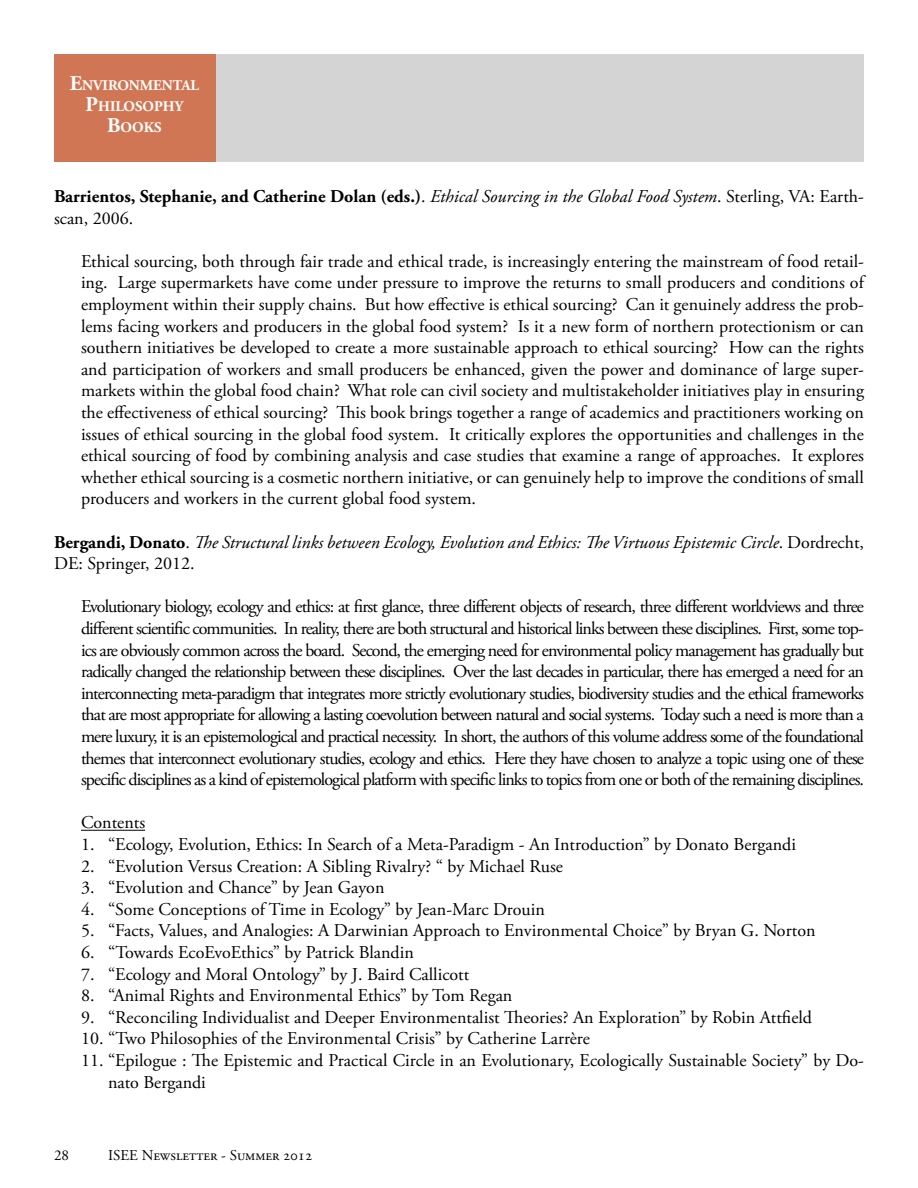
<style>
.page{position:relative;width:918px;height:1188px;background:#fff}
.page>*{position:absolute;margin:0;border:0;box-sizing:border-box;transform-origin:0 0}
.t1{font:18px/21.6px "Adobe Garamond Pro";letter-spacing:-.01em;color:#000;text-align:justify}
.t2{font:italic 18px/21.6px "Adobe Garamond Pro";color:#000}
.t3{font:700 18px/21.6px "Adobe Garamond Pro";color:#000}
.t4{font:15px "Adobe Garamond Pro";color:#000}
.t5{font:700 14.7px/21px "Adobe Garamond Pro";color:#fff;text-align:center}
.s1{font-size:21px}
.s2{font-weight:400}
.s3{font-weight:400;font-style:italic}
.s4{font-weight:700;font-style:normal}
.s5{font-style:normal}
</style>
<div class="page">
<hr style="left:81px;top:830px;width:64px;height:1px;background:#000">
<div style="left:54px;top:54px;width:162px;height:108px;background:#d17654"></div>
<div style="left:217px;top:55px;width:646px;height:106px;background:#d4d4d4"></div>
<p class="t5" style="left:70px;top:75px;width:131px"><span class="s1">E</span>NVIRONMENTAL<br><span class="s1">P</span>HILOSOPHY<br><span class="s1">B</span>OOKS</p>
<p class="t3" style="left:54px;top:186px;width:811px">Barrientos, Stephanie, and Catherine Dolan (eds.)<span class="s2">.</span> <span class="s3">Ethical Sourcing in the Global Food System</span><span class="s2">. Sterling, VA: Earth&shy;scan, 2006.</span></p>
<p class="t1" style="left:81px;top:251px;width:786px">Ethical sourcing, both through fair trade and ethical trade, is increasingly entering the mainstream of food retail&shy;ing. Large supermarkets have come under pressure to improve the returns to small producers and conditions of employment within their supply chains. But how effective is ethical sourcing? Can it genuinely address the prob&shy;lems facing workers and producers in the global food system? Is it a new form of northern protectionism or can southern initiatives be developed to create a more sustainable approach to ethical sourcing? How can the rights and participation of workers and small producers be enhanced, given the power and dominance of large super&shy;markets within the global food chain? What role can civil society and multistakeholder initiatives play in ensuring the effectiveness of ethical sourcing? This book brings together a range of academics and practitioners working on issues of ethical sourcing in the global food system. It critically explores the opportunities and challenges in the ethical sourcing of food by combining analysis and case studies that examine a range of approaches. It explores whether ethical sourcing is a cosmetic northern initiative, or can genuinely help to improve the conditions of small producers and workers in the current global food system.</p>
<p class="t2" style="left:54px;top:532px;width:812px"><span class="s4">Bergandi, Donato</span><span class="s5">.</span> The Structural links between Ecology, Evolution and Ethics: The Virtuous Epistemic Circle<span class="s5">. Dordrecht,<br>DE: Springer, 2012.</span></p>
<p class="t1" style="left:81px;top:597px;width:785px">Evolutionary biology, ecology and ethics: at first glance, three different objects of research, three different worldviews and three different scientific communities. In reality, there are both structural and historical links between these disciplines. First, some top&shy;ics are obviously common across the board. Second, the emerging need for environmental policy management has gradually but radically changed the relationship between these disciplines. Over the last decades in particular, there has emerged a need for an interconnecting meta-paradigm that integrates more strictly evolutionary studies, biodiversity studies and the ethical frameworks that are most appropriate for allowing a lasting coevolution between natural and social systems. Today such a need is more than a mere luxury, it is an epistemological and practical necessity. In short, the authors ofthis volume address some ofthe foundational themes that interconnect evolutionary studies, ecology and ethics. Here they have chosen to analyze a topic using one of these specific disciplines as a kind ofepistemological platform with specific links to topics from one or both ofthe remaining disciplines.</p>
<p class="t1" style="left:81px;top:813px;width:66px">Contents</p>
<p class="t1" style="left:81px;top:834px;width:716px">1. “Ecology, Evolution, Ethics: In Search of a Meta-Paradigm - An Introduction” by Donato Bergandi</p>
<p class="t1" style="left:81px;top:856px;width:483px">2. “Evolution Versus Creation: A Sibling Rivalry? “ by Michael Ruse</p>
<p class="t1" style="left:81px;top:877px;width:305px">3. “Evolution and Chance” by Jean Gayon</p>
<p class="t1" style="left:81px;top:899px;width:465px">4. “Some Conceptions of Time in Ecology” by Jean-Marc Drouin</p>
<p class="t1" style="left:81px;top:921px;width:736px">5. “Facts, Values, and Analogies: A Darwinian Approach to Environmental Choice” by Bryan G. Norton</p>
<p class="t1" style="left:81px;top:942px;width:334px">6. “Towards EcoEvoEthics” by Patrick Blandin</p>
<p class="t1" style="left:81px;top:964px;width:390px">7. “Ecology and Moral Ontology” by J. Baird Callicott</p>
<p class="t1" style="left:81px;top:985px;width:433px">8. “Animal Rights and Environmental Ethics” by Tom Regan</p>
<p class="t1" style="left:81px;top:1007px;width:733px">9. “Reconciling Individualist and Deeper Environmentalist Theories? An Exploration” by Robin Attfield</p>
<p class="t1" style="left:81px;top:1029px;width:510px">10. “Two Philosophies of the Environmental Crisis” by Catherine Larrère</p>
<p class="t1" style="left:108px;top:1050px;width:757px;text-indent:-27px">11. “Epilogue : The Epistemic and Practical Circle in an Evolutionary, Ecologically Sustainable Society” by Do&shy;nato Bergandi</p>
<p class="t4" style="left:54px;top:1146px;width:16px">28</p>
<p class="t4" style="left:108px;top:1146px;width:206px">ISEE Newsletter - Summer 2012</p>
</div>
